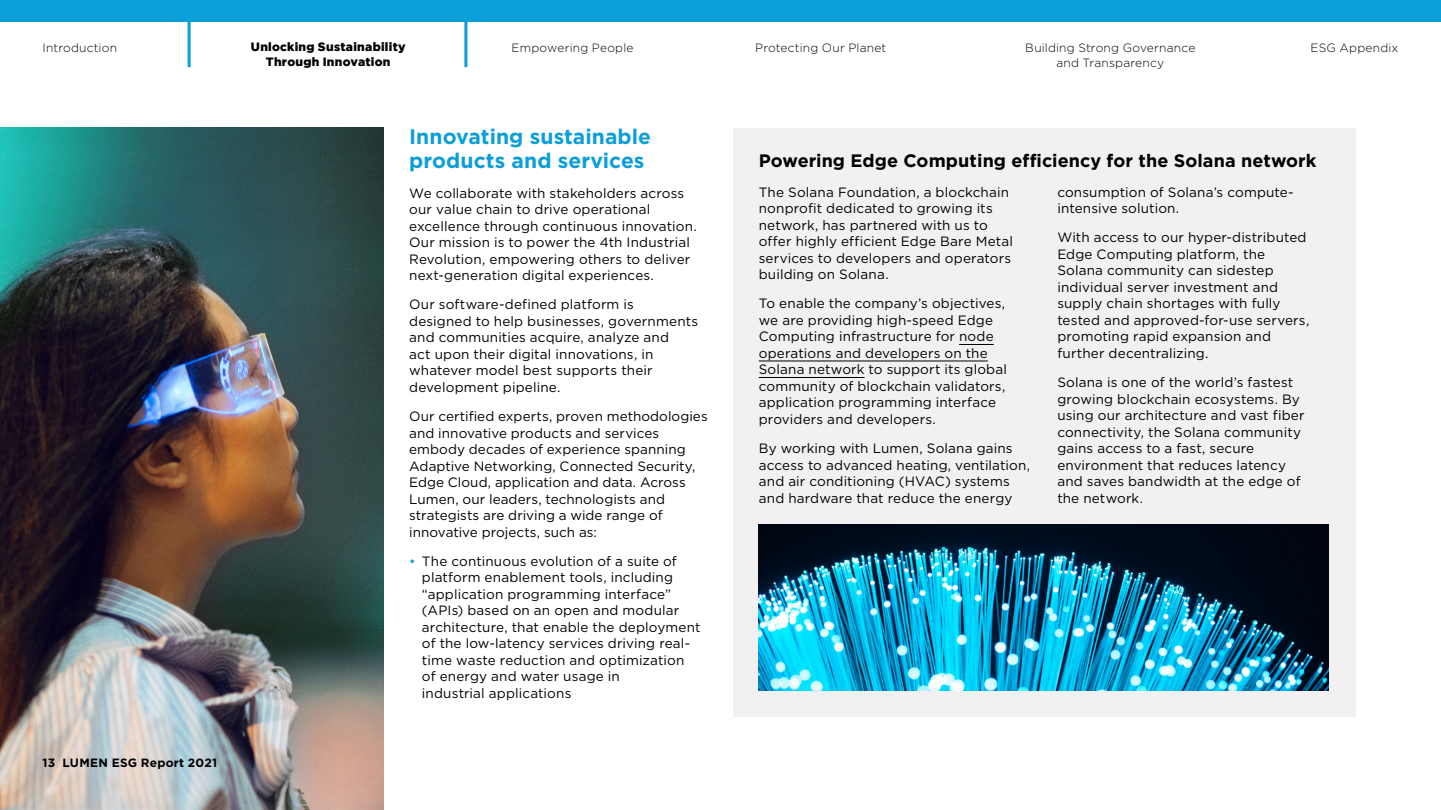
<style>
.page{position:relative;width:1441px;height:810px;background:#fff}
.page>*{position:absolute;margin:0;border:0;box-sizing:border-box;transform-origin:0 0}
.t1{font:700 21px/24px "Gotham";letter-spacing:.005em;color:#0c9ed9}
.t2{font:700 18px "Gotham";letter-spacing:.005em;color:#000}
.t3{font:13.5px/16.5px "Gotham";letter-spacing:.01em;color:#000}
.t4{font:300 12px/15px "Gotham";letter-spacing:.015em;color:#000;text-align:center}
.t5{font:900 12px/15px "Gotham";letter-spacing:.025em;color:#000;text-align:center}
.t6{font:700 12px "Gotham";letter-spacing:.02em;color:#000}
.s1{color:#0c9ed9}
</style>
<div class="page">
<img style="left:0;top:128px;width:383px;height:682px">
<div style="left:733px;top:128px;width:622px;height:588px;background:#f2f0f1"></div>
<hr style="left:959px;top:344px;width:34px;height:1px;background:#000">
<hr style="left:758px;top:361px;width:229px;height:1px;background:#000">
<hr style="left:758px;top:377px;width:106px;height:1px;background:#000">
<img style="left:758px;top:524px;width:570px;height:167px">
<div style="left:0;top:0;width:1440px;height:21px;background:#0c9ed9"></div>
<hr style="left:188px;top:0;width:3px;height:67px;background:#0c9ed9">
<hr style="left:464px;top:0;width:3px;height:67px;background:#0c9ed9">
<p class="t4" style="left:43px;top:40px;width:76px">Introduction</p>
<p class="t5" style="left:251px;top:39px;width:156px">Unlocking Sustainability<br>Through Innovation</p>
<p class="t4" style="left:511px;top:40px;width:123px">Empowering People</p>
<p class="t4" style="left:755px;top:40px;width:133px">Protecting Our Planet</p>
<p class="t4" style="left:1025px;top:40px;width:171px">Building Strong Governance and Transparency</p>
<p class="t4" style="left:1310px;top:40px;width:89px">ESG Appendix</p>
<p class="t6" style="left:43px;top:755px;width:176px">13 LUMEN ESG Report 2021</p>
<h1 class="t1" style="left:409px;top:125px;width:243px">Innovating sustainable products and services</h1>
<p class="t3" style="left:409px;top:184px;width:289px">We collaborate with stakeholders across our value chain to drive operational excellence through continuous innovation.<br>Our mission is to power the 4th Industrial Revolution, empowering others to deliver next-generation digital experiences.</p>
<p class="t3" style="left:409px;top:296px;width:290px">Our software-defined platform is designed to help businesses, governments and communities acquire, analyze and<br>act upon their digital innovations, in whatever model best supports their development pipeline.</p>
<p class="t3" style="left:409px;top:408px;width:300px">Our certified experts, proven methodologies and innovative products and services embody decades of experience spanning Adaptive Networking, Connected Security, Edge Cloud, application and data. Across Lumen, our leaders, technologists and strategists are driving a wide range of innovative projects, such as:</p>
<p class="t3" style="left:422px;top:553px;width:280px;text-indent:-13px"><span class="s1">•</span> The continuous evolution of a suite of platform enablement tools, including “application programming interface” (APIs) based on an open and modular architecture, that enable the deployment of the low-latency services driving real&shy;time waste reduction and optimization of energy and water usage in<br>industrial applications</p>
<h2 class="t2" style="left:758px;top:149px;width:559px">Powering Edge Computing efficiency for the Solana network</h2>
<p class="t3" style="left:758px;top:183px;width:256px">The Solana Foundation, a blockchain nonprofit dedicated to growing its network, has partnered with us to offer highly efficient Edge Bare Metal services to developers and operators building on Solana.</p>
<p class="t3" style="left:758px;top:295px;width:250px">To enable the company’s objectives, we are providing high-speed Edge Computing infrastructure for node operations and developers on the Solana network to support its global community of blockchain validators, application programming interface providers and developers.</p>
<p class="t3" style="left:758px;top:440px;width:273px">By working with Lumen, Solana gains access to advanced heating, ventilation, and air conditioning (HVAC) systems and hardware that reduce the energy</p>
<p class="t3" style="left:1057px;top:183px;width:238px">consumption of Solana’s compute&shy;intensive solution.</p>
<p class="t3" style="left:1057px;top:229px;width:253px">With access to our hyper-distributed<br>Edge Computing platform, the<br>Solana community can sidestep individual server investment and supply chain shortages with fully tested and approved-for-use servers, promoting rapid expansion and further decentralizing.</p>
<p class="t3" style="left:1057px;top:374px;width:249px">Solana is one of the world’s fastest growing blockchain ecosystems. By using our architecture and vast fiber connectivity, the Solana community gains access to a fast, secure environment that reduces latency and saves bandwidth at the edge of the network.</p>
</div>
